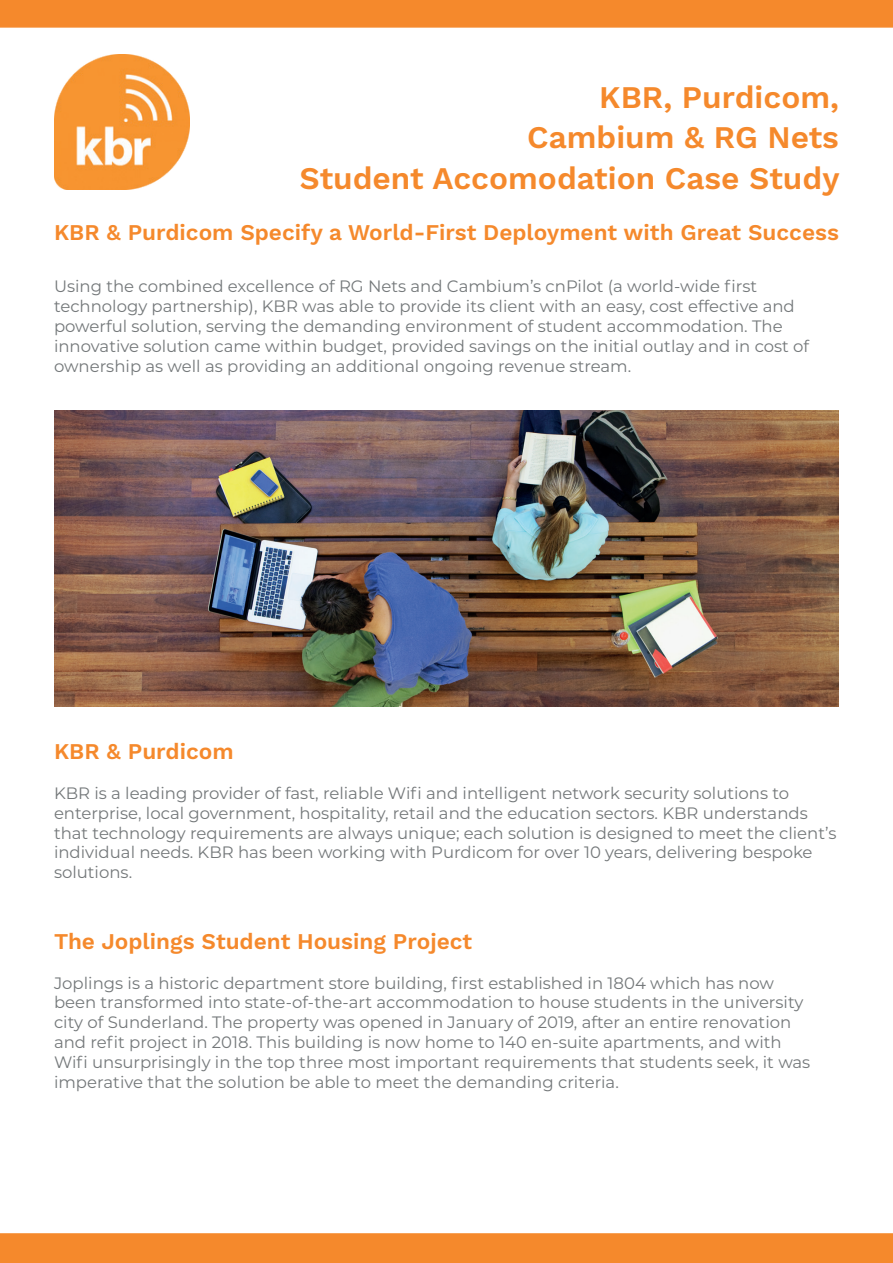
<style>
.page{position:relative;width:893px;height:1263px;background:#fff}
.page>*{position:absolute;margin:0;border:0;box-sizing:border-box;transform-origin:0 0}
.t1{font:600 31.5px/40.5px "Work Sans";color:#f5892c;text-align:right}
.t2{font:600 22.5px "Work Sans";color:#f5892c}
.t3{font:16.5px/19.8px "Montserrat";color:#74787a}
</style>
<div class="page">
<div style="left:0;top:0;width:893px;height:28px;background:#f5892c"></div>
<div style="left:0;top:1233px;width:893px;height:30px;background:#f5892c"></div>
<img style="left:55px;top:54px;width:135px;height:135px">
<img style="left:54px;top:410px;width:785px;height:297px">
<h1 class="t1" style="left:300px;top:78px;width:542px">KBR, Purdicom,<br>Cambium &amp; RG Nets<br>Student Accomodation Case Study</h1>
<h2 class="t2" style="left:54px;top:219px;width:786px">KBR &amp; Purdicom Specify a World-First Deployment with Great Success</h2>
<p class="t3" style="left:54px;top:276px;width:757px">Using the combined excellence of RG Nets and Cambium’s cnPilot (a world-wide first technology partnership), KBR was able to provide its client with an easy, cost effective and powerful solution, serving the demanding environment of student accommodation. The innovative solution came within budget, provided savings on the initial outlay and in cost of ownership as well as providing an additional ongoing revenue stream.</p>
<h2 class="t2" style="left:54px;top:738px;width:181px">KBR &amp; Purdicom</h2>
<p class="t3" style="left:54px;top:783px;width:784px">KBR is a leading provider of fast, reliable Wifi and intelligent network security solutions to enterprise, local government, hospitality, retail and the education sectors. KBR understands that technology requirements are always unique; each solution is designed to meet the client’s individual needs. KBR has been working with Purdicom for over 10 years, delivering bespoke solutions.</p>
<h2 class="t2" style="left:54px;top:928px;width:420px">The Joplings Student Housing Project</h2>
<p class="t3" style="left:54px;top:972px;width:758px">Joplings is a historic department store building, first established in 1804 which has now been transformed into state-of-the-art accommodation to house students in the university city of Sunderland. The property was opened in January of 2019, after an entire renovation and refit project in 2018. This building is now home to 140 en-suite apartments, and with Wifi unsurprisingly in the top three most important requirements that students seek, it was imperative that the solution be able to meet the demanding criteria.</p>
</div>
